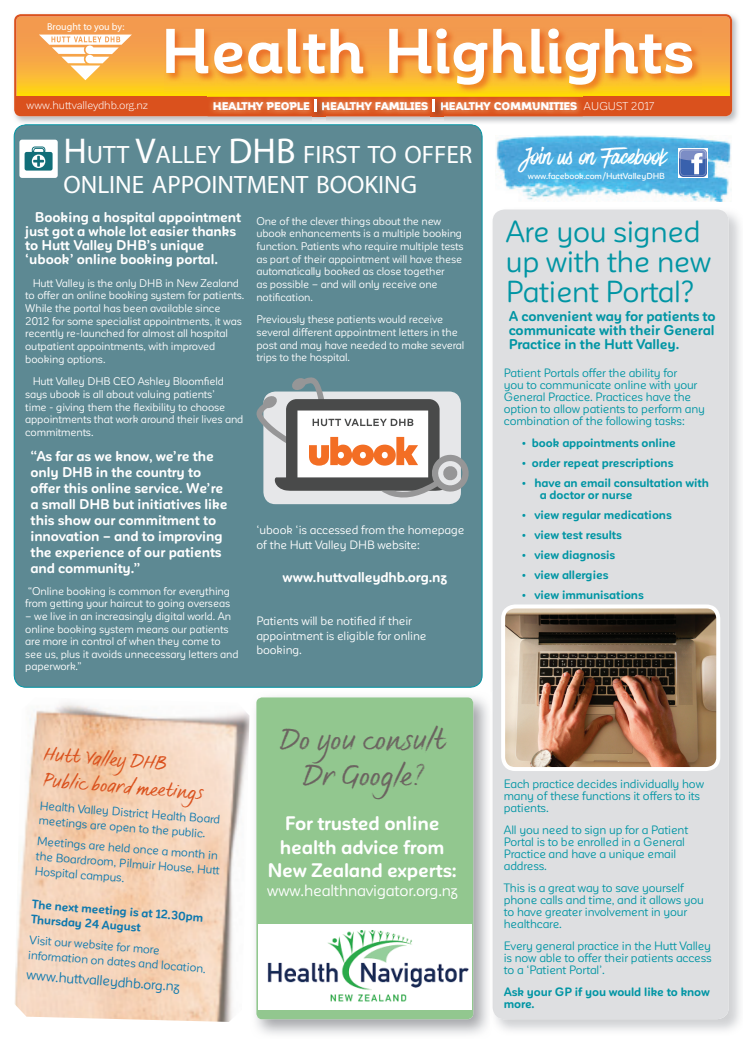
<style>
.page{position:relative;width:743px;height:1049px;background:#fff}
.page>*{position:absolute;margin:0;border:0;box-sizing:border-box;transform-origin:0 0}
.t1{font:700 62.1px "Corporative Alt";letter-spacing:.005em;color:#fff}
.t2{font:30px/30px "Corporative Sans Rd Alt";letter-spacing:-.01em;color:#0095a4}
.t3{font:30px/36px "FS Sammy";color:#6b6360;text-align:center}
.t4{font:28px "Have Heart One";color:#fff}
.t5{font:25.2px/30px "Myriad Pro";color:#fff}
.t6{font:20px/25.9px "FS Sammy";color:#da511d}
.t7{font:700 19.3px/23.2px "Corporative Sans Rd Alt";letter-spacing:-.01em;color:#fff;text-align:center}
.t8{font:16px "Corporative Sans Rd Alt";letter-spacing:-.01em;color:#fff}
.t9{font:700 14px/16.1px "Corporative Sans Rd Alt";letter-spacing:-.01em;color:#fff}
.t10{font:700 14px/14px "Corporative Sans Rd Alt";letter-spacing:-.01em;color:#0095a4;text-align:justify}
.t11{font:14px "Corporative Sans Rd Alt";color:#0f79ae}
.t12{font:12px/12px "Corporative Sans Rd Alt";letter-spacing:-.01em;color:#0095a4}
.t13{font:700 12px/12px "Corporative Sans Rd Alt";letter-spacing:-.01em;color:#0095a4}
.t14{font:12px/14.8px "Corporative Sans Rd Alt";color:#0f79ae}
.t15{font:12px/14.4px "Corporative Sans Rd Alt";letter-spacing:-.01em;color:#fff}
.t16{font:700 12px/14.7px "Corporative Sans Rd Alt";color:#0f79ae}
.t17{font:11.2px "Corporative Sans Rd";letter-spacing:-.005em;color:#fff}
.t18{font:11px/12.7px "Corporative Sans Rd Alt";letter-spacing:-.01em;color:#fff}
.t19{font:900 11px "Corporative Alt";letter-spacing:-.015em;color:#fff}
.t20{font:10px "Myriad Pro";color:#fff}
.t21{font:500 8.6px "Corporative Sans Rd Alt";letter-spacing:-.01em;color:#fff}
.s1{font-family:"Corporative Sans Rd";font-weight:400;font-size:11.2px}
.s2{font-size:36px}
</style>
<div class="page">
<div style="left:14px;top:125px;width:468px;height:563px;background:#5d8993"></div>
<div style="left:492px;top:209px;width:237px;height:810px;background:#dedfe1"></div>
<img style="left:15px;top:15px;width:723px;height:110px">
<img style="left:23px;top:124px;width:450px;height:1px">
<svg style="left:14px;top:14px;width:718px;height:102px;background:#ec8d36"></svg>
<img style="left:165px;top:28px;width:536px;height:66px">
<img style="left:208px;top:96px;width:374px;height:21px">
<img style="left:214px;top:102px;width:363px;height:8px">
<svg style="left:312px;top:97px;width:13px;height:23px"></svg>
<img style="left:430px;top:97px;width:13px;height:2px">
<svg style="left:430px;top:99px;width:13px;height:21px"></svg>
<img style="left:496px;top:135px;width:235px;height:67px">
<div style="left:19px;top:140px;width:39px;height:38px;background:#fff;border-radius:3px"></div>
<svg style="left:25px;top:146px;width:28px;height:25px"></svg>
<svg style="left:678px;top:148px;width:30px;height:30px"></svg>
<img style="left:679px;top:150px;width:27px;height:27px">
<img style="left:501px;top:604px;width:219px;height:167px">
<img style="left:492px;top:692px;width:1px;height:318px">
<div style="left:256px;top:697px;width:217px;height:322px;background:#92c78f;border-radius:6px"></div>
<img style="left:258px;top:924px;width:213px;height:85px">
<img style="left:14px;top:703px;width:235px;height:319px">
<div style="left:263px;top:391px;width:198px;height:113px;background:#e6e7e9;border-radius:12px"></div>
<svg style="left:256px;top:377px;width:212px;height:120px"></svg>
<svg style="left:39px;top:35px;width:93px;height:45px"></svg>
<p class="t20" style="left:47px;top:21px;width:79px">Brought to you by:</p>
<h1 class="t1" style="left:161px;top:17px;width:536px">Health Highlights</h1>
<p class="t17" style="left:27px;top:99px;width:123px">www.huttvalleydhb.org.nz</p>
<p class="t19" style="left:213px;top:100px;width:443px">HEALTHY PEOPLE HEALTHY FAMILIES HEALTHY COMMUNITIES <span class="s1">AUGUST 2017</span></p>
<h3 class="t5" style="left:63px;top:139px;width:410px"><span class="s2">H</span>UTT <span class="s2">V</span>ALLEY <span class="s2">DHB</span> FIRST TO OFFER<br>ONLINE APPOINTMENT BOOKING</h3>
<h3 class="t4" style="left:523px;top:141px;width:145px">Join us on Facebook</h3>
<p class="t21" style="left:528px;top:171px;width:138px">www.facebook.com/HuttValleyDHB</p>
<p class="t9" style="left:25px;top:210px;width:217px;line-height:14px;text-indent:10px">Booking a hospital appointment just got a whole lot easier thanks to Hutt Valley DHB’s unique ‘ubook’ online booking portal.</p>
<p class="t18" style="left:25px;top:277px;width:221px;text-indent:7px">Hutt Valley is the only DHB in New Zealand to offer an online booking system for patients.<br>While the portal has been available since 2012 for some specialist appointments, it was recently re-launched for almost all hospital outpatient appointments, with improved booking options.</p>
<p class="t18" style="left:25px;top:375px;width:220px;text-indent:7px">Hutt Valley DHB CEO Ashley Bloomfield says ubook is all about valuing patients’<br>time - giving them the flexibility to choose appointments that work around their lives and commitments.</p>
<p class="t9" style="left:31px;top:448px;width:198px">“As far as we know, we’re the only DHB in the country to offer this online service. We’re a small DHB but initiatives like this show our commitment to innovation – and to improving the experience of our patients and community.”</p>
<p class="t18" style="left:25px;top:584px;width:206px">“Online booking is common for everything from getting your haircut to going overseas</p>
<p class="t18" style="left:25px;top:610px;width:215px">– we live in an increasingly digital world. An online booking system means our patients are more in control of when they come to see us, plus it avoids unnecessary letters and paperwork.”</p>
<p class="t18" style="left:256px;top:215px;width:209px">One of the clever things about the new ubook enhancements is a multiple booking function. Patients who require multiple tests as part of their appointment will have these automatically booked as close together<br>as possible – and will only receive one notification.</p>
<p class="t18" style="left:256px;top:313px;width:209px">Previously these patients would receive several different appointment letters in the post and may have needed to make several trips to the hospital.</p>
<p class="t15" style="left:256px;top:523px;width:209px">‘ubook ‘is accessed from the homepage of the Hutt Valley DHB website:</p>
<p class="t9" style="left:282px;top:569px;width:166px">www.huttvalleydhb.org.nz</p>
<p class="t15" style="left:256px;top:614px;width:171px">Patients will be notified if their appointment is eligible for online booking.</p>
<h3 class="t6" style="left:45px;top:740px;width:164px;rotate:5deg">Hutt Valley DHB<br>Public board meetings</h3>
<p class="t14" style="left:40px;top:799px;width:183px;rotate:4deg">Health Valley District Health Board meetings are open to the public.</p>
<p class="t14" style="left:37px;top:834px;width:186px;rotate:4deg">Meetings are held once a month in the Boardroom, Pilmuir House, Hutt<br>Hospital campus.</p>
<p class="t16" style="left:32px;top:897px;width:173px;rotate:4deg">The next meeting is at 12.30pm<br>Thursday 24 August</p>
<p class="t14" style="left:30px;top:932px;width:180px;line-height:15.2px;rotate:4deg">Visit our website for more information on dates and location.</p>
<p class="t11" style="left:27px;top:967px;width:155px;rotate:4deg">www.huttvalleydhb.org.nz</p>
<h2 class="t3" style="left:280px;top:720px;width:166px">Do you consult<br>Dr Google?</h2>
<h3 class="t7" style="left:267px;top:812px;width:191px">For trusted online health advice from<br>New Zealand experts:</h3>
<h3 class="t8" style="left:267px;top:882px;width:192px">www.healthnavigator.org.nz</h3>
<h2 class="t2" style="left:506px;top:216px;width:206px">Are you signed up with the new<br>Patient Portal?</h2>
<p class="t10" style="left:508px;top:309px;width:208px">A convenient way for patients to communicate with their General Practice in the Hutt Valley.</p>
<p class="t12" style="left:504px;top:367px;width:203px">Patient Portals offer the ability for<br>you to communicate online with your General Practice. Practices have the option to allow patients to perform any combination of the following tasks:</p>
<p class="t13" style="left:522px;top:437px;width:155px">• book appointments online</p>
<p class="t13" style="left:522px;top:457px;width:153px">• order repeat prescriptions</p>
<p class="t13" style="left:540px;top:477px;width:171px;text-indent:-18px">• have an email consultation with a doctor or nurse</p>
<p class="t13" style="left:522px;top:509px;width:151px">• view regular medications</p>
<p class="t13" style="left:522px;top:529px;width:102px">• view test results</p>
<p class="t13" style="left:522px;top:549px;width:95px">• view diagnosis</p>
<p class="t13" style="left:522px;top:569px;width:88px">• view allergies</p>
<p class="t13" style="left:522px;top:589px;width:123px">• view immunisations</p>
<p class="t12" style="left:504px;top:777px;width:202px">Each practice decides individually how many of these functions it offers to its patients.</p>
<p class="t12" style="left:504px;top:823px;width:186px">All you need to sign up for a Patient<br>Portal is to be enrolled in a General<br>Practice and have a unique email address.</p>
<p class="t12" style="left:504px;top:881px;width:202px">This is a great way to save yourself phone calls and time, and it allows you to have greater involvement in your healthcare.</p>
<p class="t12" style="left:504px;top:939px;width:209px;text-align:justify">Every general practice in the Hutt Valley is now able to offer their patients access to a ‘Patient Portal’.</p>
<p class="t13" style="left:504px;top:985px;width:208px">Ask your GP if you would like to know mor e.</p>
</div>
